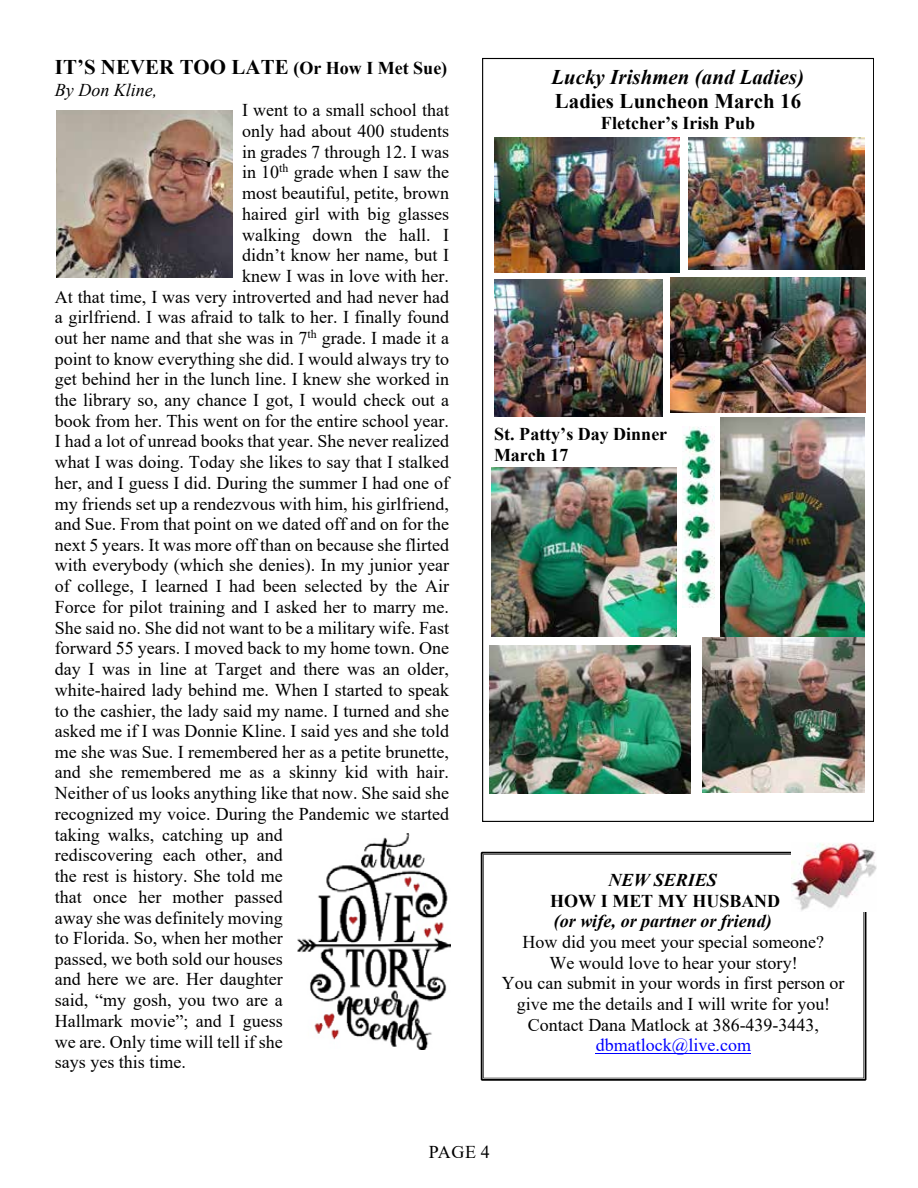
<style>
.page{position:relative;width:918px;height:1188px;background:#fff}
.page>*{position:absolute;margin:0;border:0;box-sizing:border-box;transform-origin:0 0}
.t1{font:700 20.85px "Times New Roman";letter-spacing:.005em;color:#000}
.t2{font:italic 700 20.85px "Times New Roman";color:#000}
.t3{font:18px/20.7px "Times New Roman";color:#000;text-align:center}
.t4{font:700 18px/20.9px "Times New Roman";color:#000}
.t5{font:italic 700 18px "Times New Roman";color:#000}
.t6{font:18px "Times New Roman";color:#00f}
.t7{font:italic 18px "Times New Roman";color:#000}
.s1{font-size:18px}
</style>
<div class="page">
<img style="left:57px;top:111px;width:175px;height:167px">
<img style="left:298px;top:833px;width:152px;height:216px">
<svg style="left:482px;top:58px;width:391px;height:764px"></svg>
<img style="left:485px;top:65px;width:388px;height:735px">
<img style="left:494px;top:279px;width:168px;height:137px">
<img style="left:670px;top:277px;width:195px;height:136px">
<img style="left:494px;top:137px;width:186px;height:136px">
<img style="left:689px;top:137px;width:176px;height:132px">
<img style="left:491px;top:467px;width:185px;height:170px">
<img style="left:489px;top:646px;width:201px;height:148px">
<img style="left:702px;top:638px;width:163px;height:154px">
<img style="left:720px;top:417px;width:145px;height:219px">
<img style="left:682px;top:427px;width:32px;height:181px">
<svg style="left:481px;top:852px;width:385px;height:229px"></svg>
<img style="left:485px;top:897px;width:378px;height:176px">
<hr style="left:596px;top:1053px;width:155px;height:1px;background:#00f">
<img style="left:791px;top:843px;width:86px;height:68px">
<p class="t1" style="left:55px;top:52px;width:394px">IT’S NEVER TOO LATE <span class="s1">(Or How I Met Sue)</span></p>
<p class="t7" style="left:55px;top:77px;width:104px">By Don Kline,</p>
<p class="t3" style="left:242px;top:99px;width:208px">I went to a small school that</p>
<p class="t3" style="left:242px;top:120px;width:208px">only had about 400 students</p>
<p class="t3" style="left:242px;top:141px;width:208px">in grades 7 through 12. I was</p>
<p class="t3" style="left:242px;top:161px;width:208px">in 10<sup>th</sup> grade when I saw the</p>
<p class="t3" style="left:242px;top:182px;width:208px">most beautiful, petite, brown</p>
<p class="t3" style="left:242px;top:203px;width:208px">haired girl with big glasses</p>
<p class="t3" style="left:242px;top:224px;width:208px">walking down the hall. I</p>
<p class="t3" style="left:242px;top:244px;width:208px">didn’t know her name, but I</p>
<p class="t3" style="left:242px;top:265px;width:208px">knew I was in love with her.</p>
<p class="t3" style="left:55px;top:286px;width:396px">At that time, I was very introverted and had never had</p>
<p class="t3" style="left:55px;top:306px;width:396px">a girlfriend. I was afraid to talk to her. I finally found</p>
<p class="t3" style="left:55px;top:327px;width:396px">out her name and that she was in 7<sup>th</sup> grade. I made it a</p>
<p class="t3" style="left:55px;top:348px;width:396px">point to know everything she did. I would always try to</p>
<p class="t3" style="left:55px;top:368px;width:396px">get behind her in the lunch line. I knew she worked in</p>
<p class="t3" style="left:55px;top:389px;width:396px">the library so, any chance I got, I would check out a</p>
<p class="t3" style="left:55px;top:410px;width:396px">book from her. This went on for the entire school year.</p>
<p class="t3" style="left:55px;top:430px;width:396px">I had a lot of unread books that year. She never realized</p>
<p class="t3" style="left:55px;top:451px;width:396px">what I was doing. Today she likes to say that I stalked</p>
<p class="t3" style="left:55px;top:472px;width:396px">her, and I guess I did. During the summer I had one of</p>
<p class="t3" style="left:55px;top:493px;width:396px">my friends set up a rendezvous with him, his girlfriend,</p>
<p class="t3" style="left:55px;top:513px;width:396px">and Sue. From that point on we dated off and on for the</p>
<p class="t3" style="left:55px;top:534px;width:396px">next 5 years. It was more off than on because she flirted</p>
<p class="t3" style="left:55px;top:555px;width:396px">with everybody (which she denies). In my junior year</p>
<p class="t3" style="left:55px;top:575px;width:396px">of college, I learned I had been selected by the Air</p>
<p class="t3" style="left:55px;top:596px;width:396px">Force for pilot training and I asked her to marry me.</p>
<p class="t3" style="left:55px;top:617px;width:396px">She said no. She did not want to be a military wife. Fast</p>
<p class="t3" style="left:55px;top:637px;width:396px">forward 55 years. I moved back to my home town. One</p>
<p class="t3" style="left:55px;top:658px;width:396px">day I was in line at Target and there was an older,</p>
<p class="t3" style="left:55px;top:679px;width:396px">white-haired lady behind me. When I started to speak</p>
<p class="t3" style="left:55px;top:700px;width:396px">to the cashier, the lady said my name. I turned and she</p>
<p class="t3" style="left:55px;top:720px;width:396px">asked me if I was Donnie Kline. I said yes and she told</p>
<p class="t3" style="left:55px;top:741px;width:396px">me she was Sue. I remembered her as a petite brunette,</p>
<p class="t3" style="left:55px;top:762px;width:396px">and she remembered me as a skinny kid with hair.</p>
<p class="t3" style="left:55px;top:782px;width:396px">Neither of us looks anything like that now. She said she</p>
<p class="t3" style="left:55px;top:803px;width:396px">recognized my voice. During the Pandemic we started</p>
<p class="t3" style="left:55px;top:824px;width:229px">taking walks, catching up and</p>
<p class="t3" style="left:55px;top:844px;width:229px">rediscovering each other, and</p>
<p class="t3" style="left:55px;top:865px;width:229px">the rest is history. She told me</p>
<p class="t3" style="left:55px;top:886px;width:229px">that once her mother passed</p>
<p class="t3" style="left:55px;top:907px;width:229px">away she was definitely moving</p>
<p class="t3" style="left:55px;top:927px;width:229px">to Florida. So, when her mother</p>
<p class="t3" style="left:55px;top:948px;width:229px">passed, we both sold our houses</p>
<p class="t3" style="left:55px;top:969px;width:229px">and here we are. Her daughter</p>
<p class="t3" style="left:55px;top:989px;width:229px">said, “my gosh, you two are a</p>
<p class="t3" style="left:55px;top:1010px;width:229px">Hallmark movie”; and I guess</p>
<p class="t3" style="left:55px;top:1031px;width:229px">we are. Only time will tell if she</p>
<p class="t3" style="left:55px;top:1051px;width:133px">says yes this time.</p>
<p class="t2" style="left:552px;top:63px;width:254px">Lucky Irishmen (and Ladies)</p>
<p class="t1" style="left:555px;top:86px;width:248px">Ladies Luncheon March 16</p>
<p class="t4" style="left:601px;top:112px;width:156px">Fletcher’s Irish Pub</p>
<p class="t4" style="left:494px;top:423px;width:175px">St. Patty’s Day Dinner<br>March 17</p>
<p class="t5" style="left:608px;top:867px;width:110px">NEW SERIES</p>
<p class="t4" style="left:550px;top:890px;width:232px">HOW I MET MY HUSBAND</p>
<p class="t5" style="left:554px;top:909px;width:220px">(or wife, or partner or friend)</p>
<p class="t3" style="left:502px;top:931px;width:344px">How did you meet your special someone?<br>We would love to hear your story!<br>You can submit in your words in first person or give me the details and I will write for you!<br>Contact Dana Matlock at 386-439-3443,</p>
<p class="t6" style="left:596px;top:1033px;width:157px">dbmatlock@live.com</p>
<p class="t3" style="left:429px;top:1141px;width:63px">PAGE 4</p>
</div>
